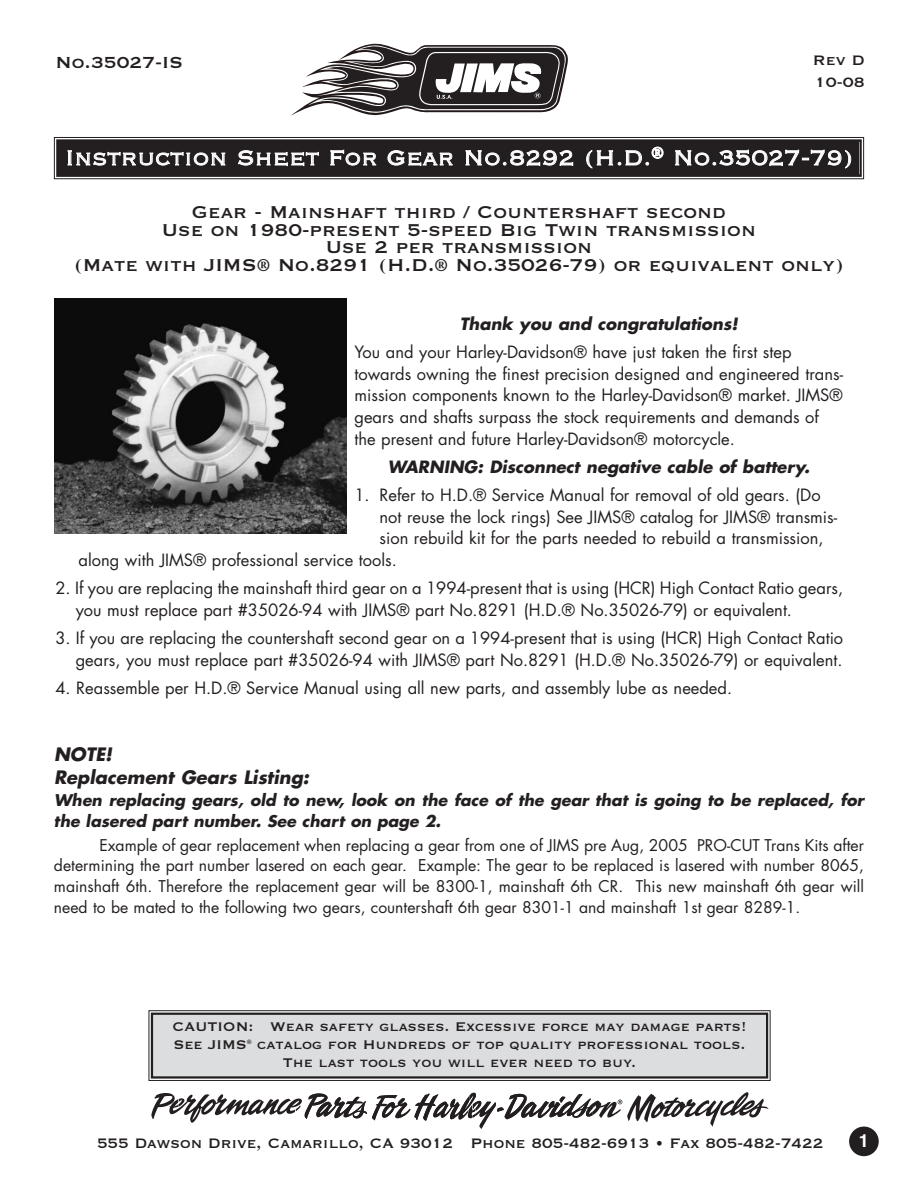
<style>
.page{position:relative;width:918px;height:1188px;background:#fff}
.page>*{position:absolute;margin:0;border:0;box-sizing:border-box;transform-origin:0 0}
.t1{font:27px "Copperplate Thirty Two BC";color:#fff}
.t2{font:22.5px/17.9px "Copperplate Thirty One BC";color:#231f20;text-align:center}
.t3{font:21px "Copperplate Thirty One BC";color:#231f20}
.t4{font:18px/21.6px "Copperplate Thirty One BC";color:#231f20}
.t5{font:italic 700 18px/23.7px "Futura";color:#231f20}
.t6{font:700 18px "Helvetica";color:#fff}
.t7{font:16.5px/21.6px "Futura";color:#231f20}
.t8{font:16.5px/18.3px "Copperplate Thirty One BC";color:#231f20;text-align:center}
.t9{font:italic 700 16.5px "Futura";color:#231f20}
.t10{font:15.75px/20.7px "Futura";color:#231f20;text-align:justify}
.t11{font:italic 700 15.75px/20.7px "Futura";color:#231f20}
</style>
<div class="page">
<svg style="left:291px;top:43px;width:277px;height:73px"></svg>
<div style="left:58px;top:142px;width:802px;height:33px;background:#231f20"></div>
<div style="left:54px;top:137px;width:810px;height:42px;border:1px solid #231f20"></div>
<div style="left:56px;top:139px;width:806px;height:38px;border:2px solid #231f20"></div>
<div style="left:849px;top:1127px;width:30px;height:29px;background:#231f20;border-radius:50%"></div>
<div style="left:152px;top:1014px;width:615px;height:63px;background:#dcdddf"></div>
<div style="left:149px;top:1010px;width:621px;height:71px;border:1px solid #231f20"></div>
<div style="left:151px;top:1013px;width:617px;height:66px;border:2px solid #231f20"></div>
<svg style="left:151px;top:1092px;width:617px;height:37px"></svg>
<img style="left:54px;top:299px;width:293px;height:234px">
<p class="t3" style="left:56px;top:48px;width:129px">No.35027-IS</p>
<p class="t4" style="left:813px;top:48px;width:54px">Rev D<br>10-08</p>
<h1 class="t1" style="left:65px;top:140px;width:790px">Instruction Sheet For Gear No.8292 (H.D.<sup>®</sup> No.35027-79)</h1>
<h2 class="t2" style="left:74px;top:201px;width:771px">Gear - Mainshaft third / Countershaft second<br>Use on 1980-present 5-speed Big Twin transmission<br>Use 2 per transmission<br>(Mate with JIMS® No.8291 (H.D.® No.35026-79) or equivalent only)</h2>
<p class="t9" style="left:460px;top:316px;width:280px">Thank you and congratulations!</p>
<p class="t7" style="left:354px;top:343px;width:490px">You and your Harley-Davidson® have just taken the first step towards owning the finest precision designed and engineered trans&shy;mission components known to the Harley-Davidson® market. JIMS® gears and shafts surpass the stock requirements and demands of the present and future Harley-Davidson® motorcycle.</p>
<p class="t9" style="left:388px;top:459px;width:423px">WARNING: Disconnect negative cable of battery.</p>
<p class="t7" style="left:354px;top:486px;width:468px">1. Refer to H.D.® Service Manual for removal of old gears. (Do</p>
<p class="t7" style="left:379px;top:507px;width:459px">not reuse the lock rings) See JIMS® catalog for JIMS® transmis-</p>
<p class="t7" style="left:379px;top:529px;width:446px">sion rebuild kit for the parts needed to rebuild a transmission,</p>
<p class="t7" style="left:79px;top:550px;width:320px">along with JIMS® professional service tools.</p>
<p class="t7" style="left:76px;top:579px;width:769px;text-indent:-20px">2. If you are replacing the mainshaft third gear on a 1994-present that is using (HCR) High Contact Ratio gears, you must replace part #35026-94 with JIMS® part No.8291 (H.D.® No.35026-79) or equivalent.</p>
<p class="t7" style="left:56px;top:628px;width:789px;text-align:right">3. If you are replacing the countershaft second gear on a 1994-present that is using (HCR) High Contact Ratio gears, you must replace part #35026-94 with JIMS® part No.8291 (H.D.® No.35026-79) or equivalent.</p>
<p class="t7" style="left:56px;top:678px;width:678px">4. Reassemble per H.D.® Service Manual using all new parts, and assembly lube as needed.</p>
<p class="t5" style="left:54px;top:744px;width:257px">NOTE!<br>Replacement Gears Listing:</p>
<p class="t11" style="left:54px;top:791px;width:812px">When replacing gears, old to new, look on the face of the gear that is going to be replaced, for the lasered part number. See chart on page 2.</p>
<p class="t10" style="left:54px;top:836px;width:812px;text-indent:45px">Example of gear replacement when replacing a gear from one of JIMS pre Aug, 2005 PRO-CUT Trans Kits after determining the part number lasered on each gear. Example: The gear to be replaced is lasered with number 8065, mainshaft 6th. Therefore the replacement gear will be 8300-1, mainshaft 6th CR. This new mainshaft 6th gear will need to be mated to the following two gears, countershaft 6th gear 8301-1 and mainshaft 1st gear 8289-1.</p>
<p class="t8" style="left:173px;top:1016px;width:575px">CAUTION: Wear safety glasses. Excessive force may damage parts!<br>See JIMS<sup>®</sup> catalog for Hundreds of top quality professional tools.<br>The last tools you will ever need to buy.</p>
<p class="t4" style="left:97px;top:1131px;width:728px">555 Dawson Drive, Camarillo, CA 93012 Phone 805-482-6913 • Fax 805-482-7422</p>
<p class="t6" style="left:859px;top:1131px;width:12px">1</p>
</div>
